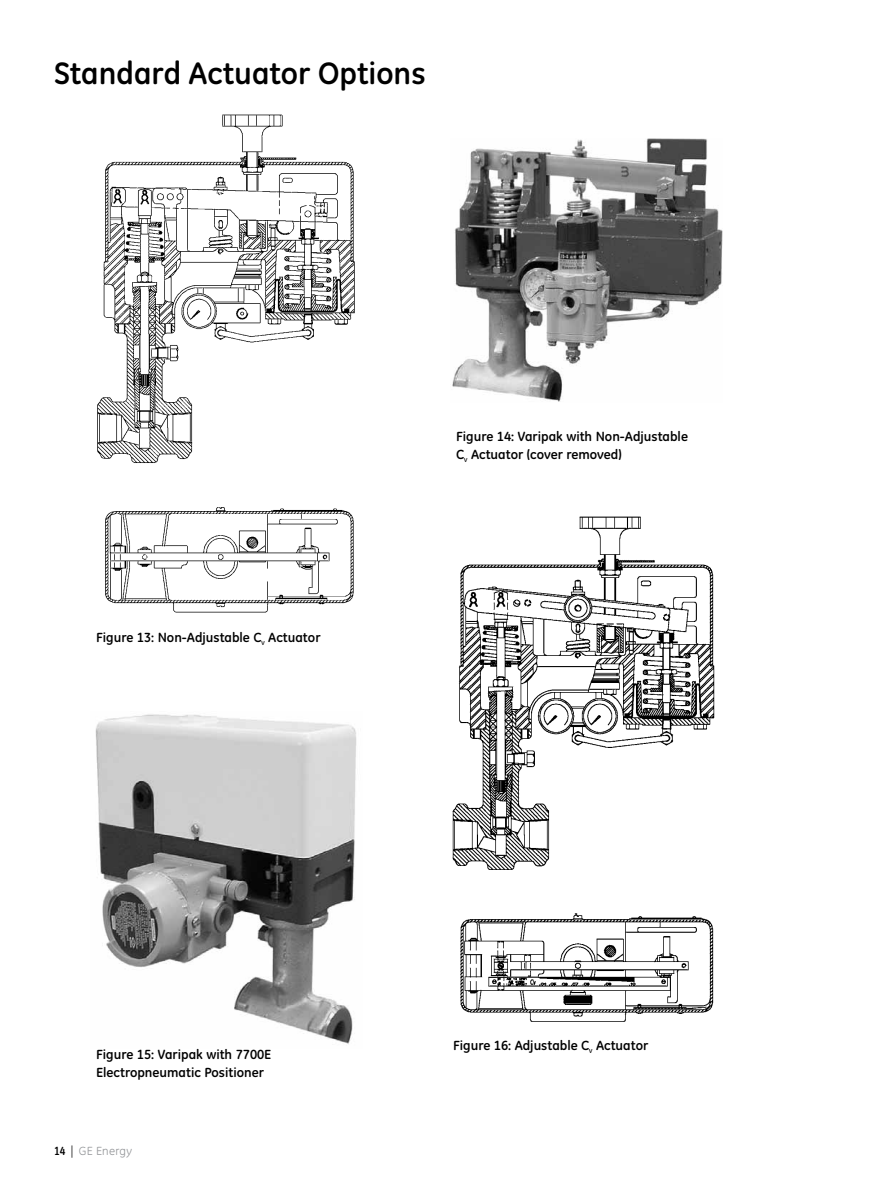
<style>
.page{position:relative;width:891px;height:1188px;background:#fff}
.page>*{position:absolute;margin:0;border:0;box-sizing:border-box;transform-origin:0 0}
.t1{font:700 31.5px "GE Inspira";color:#000}
.t2{font:700 13.5px/18px "GE Inspira";color:#000}
.t3{font:12px "GE Inspira";letter-spacing:.02em;color:#939598}
.t4{font:700 5.85px "GE Inspira";color:#000}
.s1{font-family:"GE Inspira Cond";font-weight:700;color:#000}
.s2{font-family:"GE Inspira Cond";color:#000}
</style>
<div class="page">
<img style="left:95px;top:714px;width:262px;height:330px">
<img style="left:452px;top:139px;width:270px;height:263px">
<img style="left:97px;top:114px;width:258px;height:499px">
<img style="left:452px;top:516px;width:263px;height:506px">
<h1 class="t1" style="left:54px;top:53px;width:373px">Standard Actuator Options</h1>
<p class="t2" style="left:96px;top:628px;width:167px">Figure 13: Non-Adjustable C</p>
<p class="t4" style="left:262px;top:639px;width:5px">V</p>
<p class="t2" style="left:268px;top:628px;width:54px">Actuator</p>
<p class="t2" style="left:456px;top:427px;width:233px">Figure 14: Varipak with Non-Adjustable<br>C</p>
<p class="t4" style="left:464px;top:456px;width:5px">V</p>
<p class="t2" style="left:471px;top:445px;width:152px">Actuator (cover removed)</p>
<p class="t2" style="left:96px;top:1045px;width:177px">Figure 15: Varipak with 7700E<br>Electropneumatic Positioner</p>
<p class="t3" style="left:54px;top:1144px;width:80px"><span class="s1">14</span> <span class="s2">|</span> GE Energy</p>
<p class="t2" style="left:453px;top:1036px;width:138px">Figure 16: Adjustable C</p>
<p class="t4" style="left:589px;top:1047px;width:5px">V</p>
<p class="t2" style="left:596px;top:1036px;width:54px">Actuator</p>
</div>
